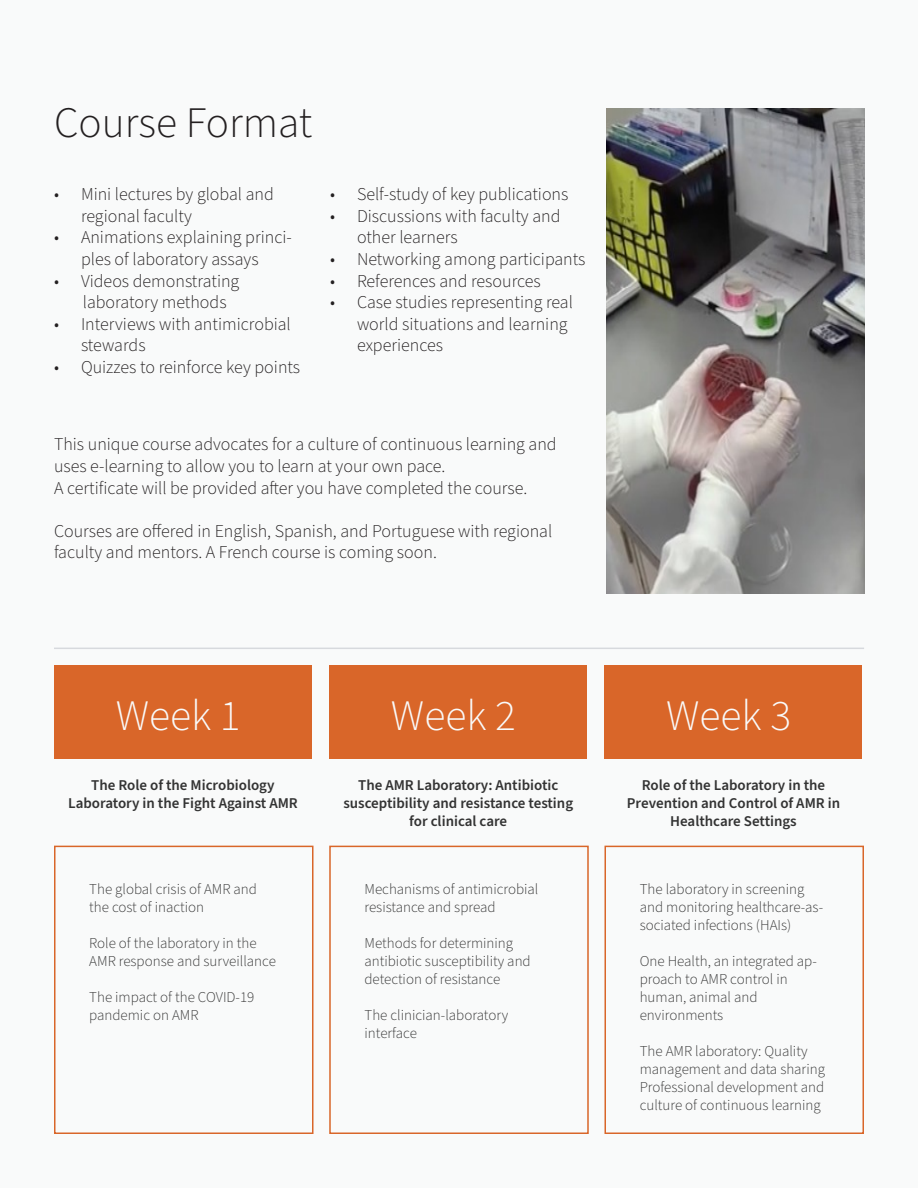
<style>
.page{position:relative;width:918px;height:1188px;background:#f9fafa}
.page>*{position:absolute;margin:0;border:0;box-sizing:border-box;transform-origin:0 0}
.t1{font:300 43.5px "Source Sans Pro";color:#f9fafa}
.t2{font:300 43.5px "Source Sans Pro";color:#231f20}
.t3{font:300 18px/21.6px "Source Sans Pro";color:#231f20}
.t4{font:300 15px/18px "Source Sans Pro";color:#333}
.t5{font:600 15px/18px "Source Sans Pro";color:#333;text-align:center}
</style>
<div class="page">
<hr style="left:54px;top:648px;width:810px;height:1px;background:#808794">
<div style="left:54px;top:846px;width:260px;height:288px;border:2px solid #d96629"></div>
<div style="left:329px;top:846px;width:260px;height:288px;border:2px solid #d96629"></div>
<div style="left:54px;top:666px;width:258px;height:93px;background:#d96629"></div>
<div style="left:329px;top:666px;width:258px;height:93px;background:#d96629"></div>
<div style="left:604px;top:666px;width:258px;height:93px;background:#d96629"></div>
<div style="left:604px;top:846px;width:260px;height:288px;border:2px solid #d96629"></div>
<img style="left:606px;top:108px;width:258px;height:486px">
<p class="t2" style="left:54px;top:93px;width:260px">Course Format</p>
<p class="t3" style="left:81px;top:184px;width:194px;text-indent:-27px">• Mini lectures by global and regional faculty</p>
<p class="t3" style="left:54px;top:227px;width:239px;text-align:center">• Animations explaining princi&shy;ples of laboratory assays</p>
<p class="t3" style="left:54px;top:270px;width:187px">• Videos demonstrating</p>
<p class="t3" style="left:83px;top:292px;width:145px">laboratory methods</p>
<p class="t3" style="left:81px;top:314px;width:211px;text-indent:-27px">• Interviews with antimicrobial stewards</p>
<p class="t3" style="left:54px;top:357px;width:248px">• Quizzes to reinforce key points</p>
<p class="t3" style="left:330px;top:184px;width:240px">• Self-study of key publications</p>
<p class="t3" style="left:357px;top:206px;width:205px;text-indent:-27px">• Discussions with faculty and other learners</p>
<p class="t3" style="left:330px;top:249px;width:257px">• Networking among participants</p>
<p class="t3" style="left:330px;top:270px;width:212px">• References and resources</p>
<p class="t3" style="left:357px;top:292px;width:217px;text-indent:-27px">• Case studies representing real world situations and learning experiences</p>
<p class="t3" style="left:54px;top:434px;width:504px">This unique course advocates for a culture of continuous learning and uses e-learning to allow you to learn at your own pace.</p>
<p class="t3" style="left:54px;top:477px;width:475px">A certificate will be provided after you have completed the course.</p>
<p class="t3" style="left:54px;top:521px;width:500px">Courses are offered in English, Spanish, and Portuguese with regional faculty and mentors. A French course is coming soon.</p>
<p class="t1" style="left:116px;top:687px;width:126px">Week 1</p>
<p class="t1" style="left:391px;top:687px;width:126px">Week 2</p>
<p class="t1" style="left:666px;top:687px;width:126px">Week 3</p>
<p class="t5" style="left:91px;top:777px;width:185px">The Role of the Microbiology</p>
<p class="t5" style="left:68px;top:795px;width:231px">Laboratory in the Fight Against AMR</p>
<p class="t4" style="left:89px;top:881px;width:169px">The global crisis of AMR and the cost of inaction</p>
<p class="t4" style="left:89px;top:935px;width:188px">Role of the laboratory in the<br>AMR response and surveillance</p>
<p class="t4" style="left:89px;top:989px;width:167px">The impact of the COVID-19 pandemic on AMR</p>
<p class="t5" style="left:358px;top:777px;width:202px">The AMR Laboratory: Antibiotic</p>
<p class="t5" style="left:343px;top:795px;width:231px">susceptibility and resistance testing</p>
<p class="t5" style="left:409px;top:813px;width:100px">for clinical care</p>
<p class="t4" style="left:364px;top:881px;width:175px">Mechanisms of antimicrobial resistance and spread</p>
<p class="t4" style="left:364px;top:935px;width:168px">Methods for determining antibiotic susceptibility and detection of resistance</p>
<p class="t4" style="left:364px;top:1007px;width:145px">The clinician-laboratory</p>
<p class="t4" style="left:364px;top:1025px;width:54px">interface</p>
<p class="t5" style="left:642px;top:777px;width:185px">Role of the Laboratory in the</p>
<p class="t5" style="left:627px;top:795px;width:215px">Prevention and Control of AMR in<br>Healthcare Settings</p>
<p class="t4" style="left:640px;top:881px;width:185px">The laboratory in screening and monitoring healthcare-as&shy;sociated infections (HAIs)</p>
<p class="t4" style="left:640px;top:953px;width:179px">One Health, an integrated ap&shy;proach to AMR control in</p>
<p class="t4" style="left:640px;top:989px;width:119px">human, animal and</p>
<p class="t4" style="left:640px;top:1007px;width:85px">environments</p>
<p class="t4" style="left:640px;top:1043px;width:187px">The AMR laboratory: Quality management and data sharing</p>
<p class="t4" style="left:640px;top:1079px;width:186px">Professional development and culture of continuous learning</p>
</div>
